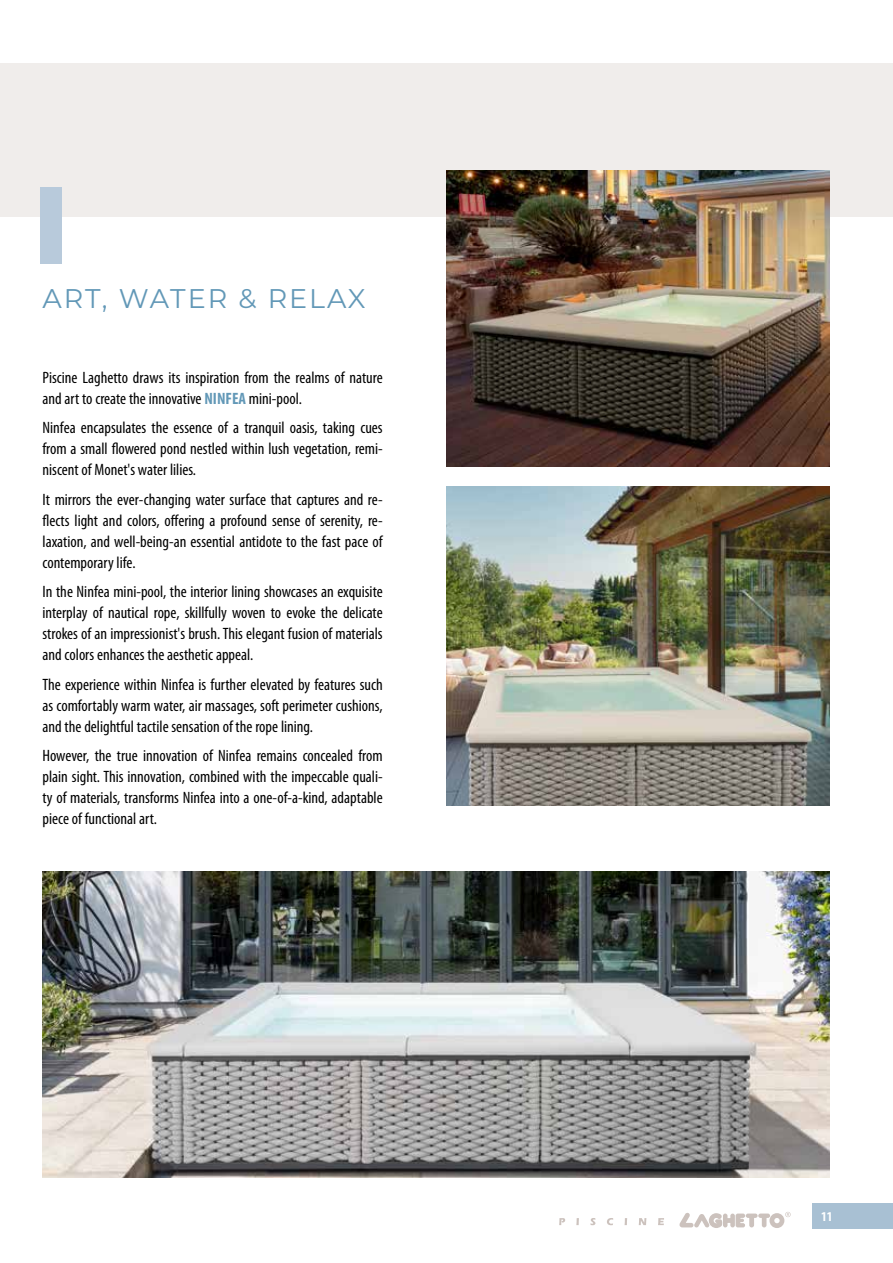
<style>
.page{position:relative;width:893px;height:1263px;background:#fff}
.page>*{position:absolute;margin:0;border:0;box-sizing:border-box;transform-origin:0 0}
.t1{font:27px "Montserrat";letter-spacing:.075em;color:#6298b7}
.t2{font:condensed 16.5px/21px "Myriad Pro";color:#000;text-align:justify}
.t3{font:700 condensed 13.5px "Myriad Pro";color:#fff}
.s1{font-weight:700;color:#6298b7}
</style>
<div class="page">
<svg style="left:679px;top:1212px;width:112px;height:16px"></svg>
<svg style="left:559px;top:1218px;width:6px;height:7px"></svg>
<svg style="left:576px;top:1218px;width:3px;height:7px"></svg>
<svg style="left:590px;top:1218px;width:5px;height:7px"></svg>
<svg style="left:607px;top:1218px;width:6px;height:7px"></svg>
<svg style="left:625px;top:1218px;width:2px;height:7px"></svg>
<svg style="left:639px;top:1218px;width:7px;height:7px"></svg>
<svg style="left:658px;top:1218px;width:6px;height:7px"></svg>
<div style="left:813px;top:1203px;width:80px;height:26px;background:#a8c0d3"></div>
<div style="left:0;top:64px;width:893px;height:153px;background:#f0edeb"></div>
<div style="left:40px;top:187px;width:22px;height:77px;background:#b8cadb"></div>
<img style="left:446px;top:170px;width:383px;height:296px">
<img style="left:43px;top:871px;width:786px;height:307px">
<img style="left:446px;top:487px;width:383px;height:319px">
<h1 class="t1" style="left:43px;top:280px;width:324px">ART, WATER &amp; RELAX</h1>
<p class="t2" style="left:43px;top:367px;width:342px">Piscine Laghetto draws its inspiration from the realms of nature and art to create the innovative <span class="s1">NINFEA</span> mini-pool.</p>
<p class="t2" style="left:43px;top:418px;width:342px">Ninfea encapsulates the essence of a tranquil oasis, taking cues from a small flowered pond nestled within lush vegetation, remi&shy;niscent of Monet's water lilies.</p>
<p class="t2" style="left:43px;top:489px;width:342px">It mirrors the ever-changing water surface that captures and re&shy;flects light and colors, offering a profound sense of serenity, re&shy;laxation, and well-being-an essential antidote to the fast pace of contemporary life.</p>
<p class="t2" style="left:43px;top:582px;width:342px">In the Ninfea mini-pool, the interior lining showcases an exquisite interplay of nautical rope, skillfully woven to evoke the delicate strokes of an impressionist's brush. This elegant fusion of materials and colors enhances the aesthetic appeal.</p>
<p class="t2" style="left:43px;top:674px;width:342px">The experience within Ninfea is further elevated by features such as comfortably warm water, air massages, soft perimeter cushions, and the delightful tactile sensation of the rope lining.</p>
<p class="t2" style="left:43px;top:746px;width:342px">However, the true innovation of Ninfea remains concealed from plain sight. This innovation, combined with the impeccable quali&shy;ty of materials, transforms Ninfea into a one-of-a-kind, adaptable piece of functional art.</p>
<p class="t3" style="left:821px;top:1209px;width:13px">11</p>
</div>
